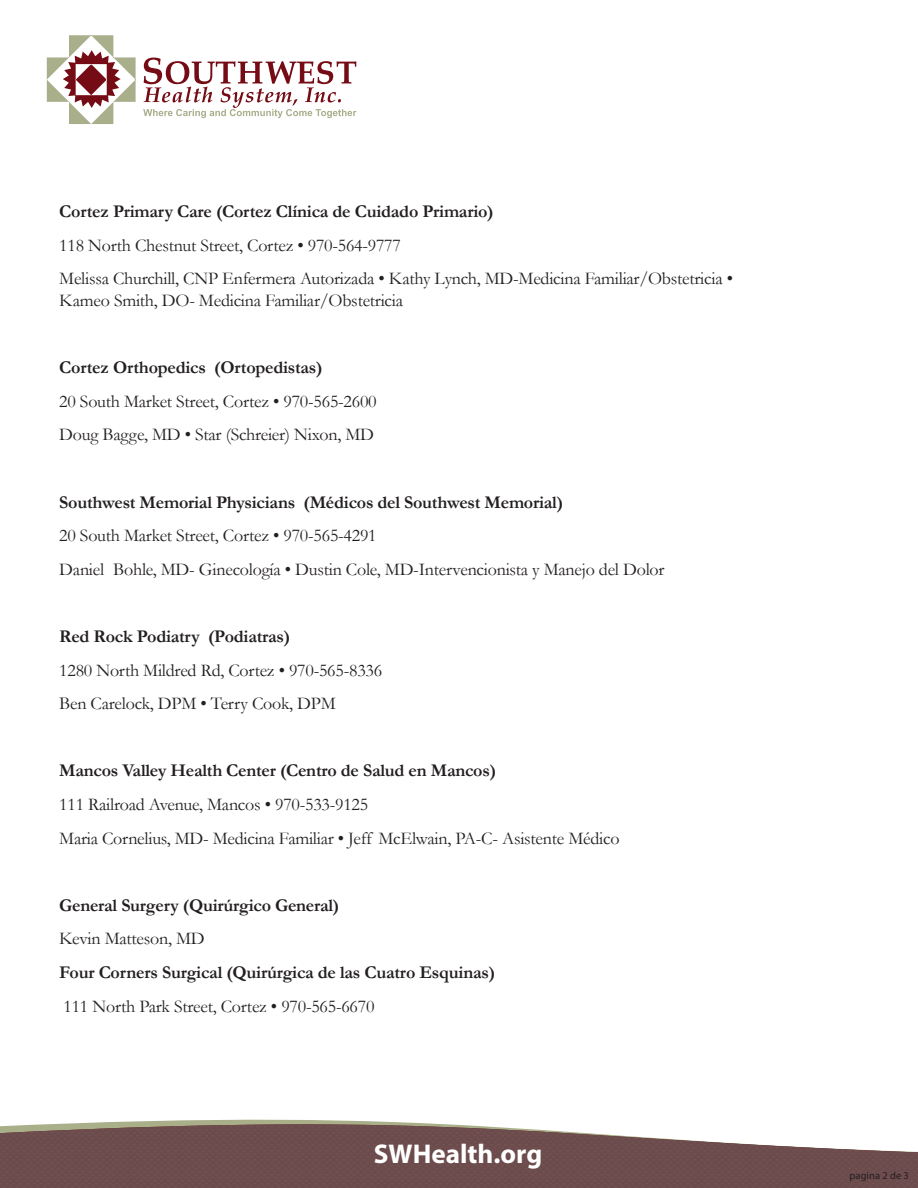
<style>
.page{position:relative;width:918px;height:1188px;background:#fff}
.page>*{position:absolute;margin:0;border:0;box-sizing:border-box;transform-origin:0 0}
.t1{font:700 27.15px "Myriad Pro";color:#fff}
.t2{font:18px/33.6px "Garamond";letter-spacing:-.015em;color:#231f20}
.t3{font:700 18px "Garamond";letter-spacing:-.015em;color:#231f20}
.t4{font:10.5px "Myriad Pro";letter-spacing:.005em;color:#231f20}
</style>
<div class="page">
<svg style="left:57px;top:1119px;width:381px;height:5px"></svg>
<svg style="left:0;top:1124px;width:918px;height:64px;background:#806464"></svg>
<svg style="left:143px;top:58px;width:214px;height:60px"></svg>
<svg style="left:47px;top:35px;width:89px;height:89px"></svg>
<p class="t3" style="left:59px;top:199px;width:436px">Cortez Primary Care (Cortez Clínica de Cuidado Primario)</p>
<p class="t2" style="left:59px;top:228px;width:675px">118 North Chestnut Street, Cortez • 970-564-9777<br>Melissa Churchill, CNP Enfermera Autorizada • Kathy Lynch, MD-Medicina Familiar/Obstetricia •</p>
<p class="t2" style="left:59px;top:283px;width:345px">Kameo Smith, DO- Medicina Familiar/Obstetricia</p>
<p class="t3" style="left:59px;top:355px;width:265px">Cortez Orthopedics (Ortopedistas)</p>
<p class="t2" style="left:59px;top:384px;width:319px">20 South Market Street, Cortez • 970-565-2600<br>Doug Bagge, MD • Star (Schreier) Nixon, MD</p>
<p class="t3" style="left:59px;top:490px;width:505px">Southwest Memorial Physicians (Médicos del Southwest Memorial)</p>
<p class="t2" style="left:59px;top:518px;width:607px">20 South Market Street, Cortez • 970-565-4291<br>Daniel Bohle, MD- Ginecología • Dustin Cole, MD-Intervencionista y Manejo del Dolor</p>
<p class="t3" style="left:59px;top:624px;width:232px">Red Rock Podiatry (Podiatras)</p>
<p class="t2" style="left:59px;top:653px;width:324px">1280 North Mildred Rd, Cortez • 970-565-8336<br>Ben Carelock, DPM • Terry Cook, DPM</p>
<p class="t3" style="left:59px;top:759px;width:438px">Mancos Valley Health Center (Centro de Salud en Mancos)</p>
<p class="t2" style="left:59px;top:787px;width:562px">111 Railroad Avenue, Mancos • 970-533-9125<br>Maria Cornelius, MD- Medicina Familiar • Jeff McElwain, PA-C- Asistente Médico</p>
<p class="t3" style="left:59px;top:893px;width:282px">General Surgery (Quirúrgico General)</p>
<p class="t2" style="left:59px;top:922px;width:147px">Kevin Matteson, MD</p>
<p class="t3" style="left:59px;top:960px;width:437px">Four Corners Surgical (Quirúrgica de las Cuatro Esquinas)</p>
<p class="t2" style="left:64px;top:989px;width:312px">111 North Park Street, Cortez • 970-565-6670</p>
<h1 class="t1" style="left:374px;top:1136px;width:170px">SWHealth.org</h1>
<p class="t4" style="left:850px;top:1169px;width:61px">pagina 2 de 3</p>
</div>
